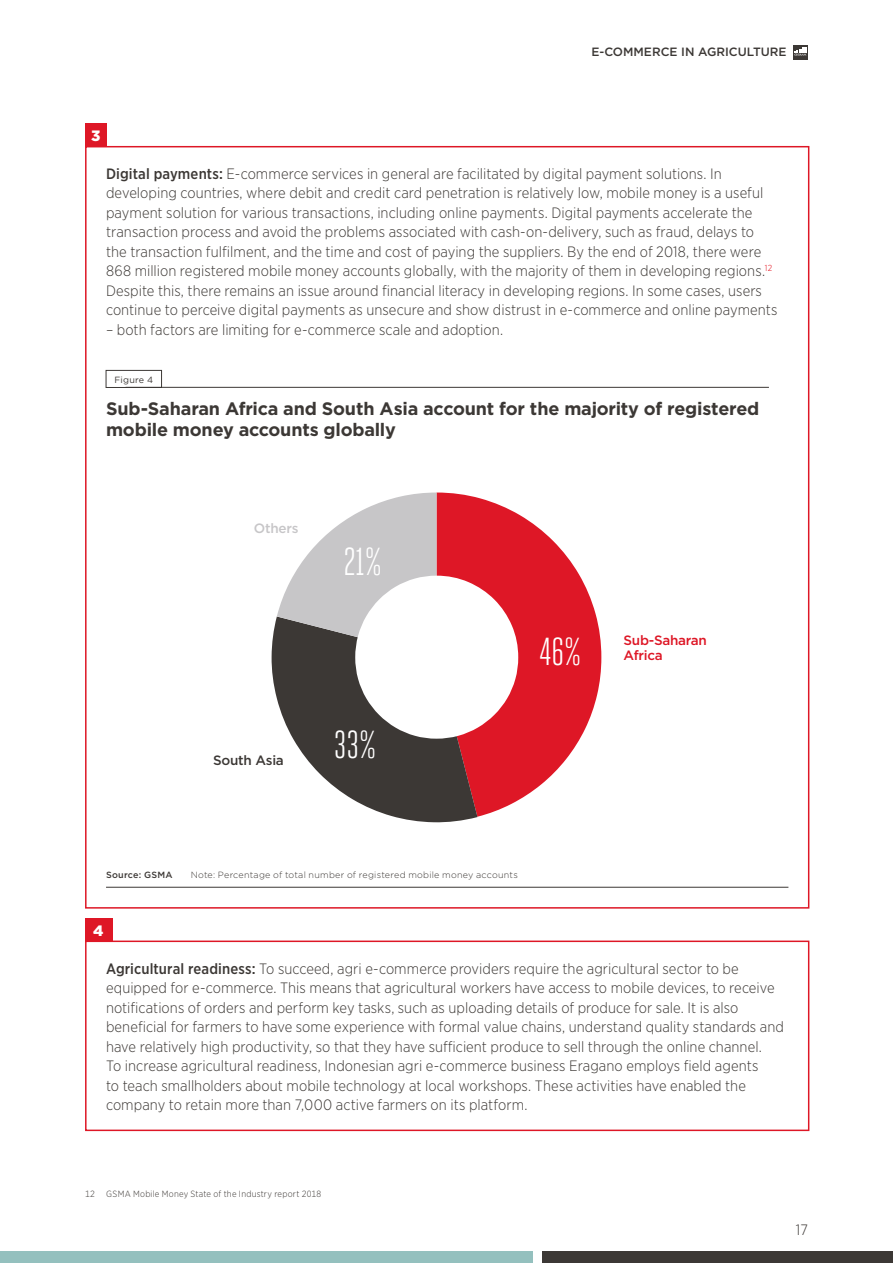
<style>
.page{position:relative;width:893px;height:1263px;background:#fff}
.page>*{position:absolute;margin:0;border:0;box-sizing:border-box;transform-origin:0 0}
.t1{font:39px "Heroic Condensed";color:#fff}
.t2{font:700 18px/21px "Gotham";letter-spacing:-.01em;color:#3c3835}
.t3{font:300 15px/19.5px "Gotham Narrow";letter-spacing:.005em;color:#3c3835}
.t4{font:900 15px "Gotham";color:#fff}
.t5{font:500 13.5px/15px "Gotham";letter-spacing:-.02em;color:#de1726}
.t6{font:500 13.5px "Gotham";letter-spacing:-.02em;color:#3c3835}
.t7{font:500 13.5px "Gotham";letter-spacing:-.02em;color:#c7c6c8}
.t8{font:500 12px "Gotham";color:#3c3835}
.t9{font:300 9px "Gotham";letter-spacing:.025em;color:#3c3835}
.t10{font:300 9px "Gotham Narrow";letter-spacing:.025em;color:#3c3835}
.t11{font:500 9px "Gotham";letter-spacing:.03em;color:#3c3835}
.t12{font:9px "Gotham";letter-spacing:.02em;color:#3c3835}
.s1{font-weight:500}
</style>
<div class="page">
<svg style="left:793px;top:45px;width:15px;height:15px"></svg>
<svg style="left:794px;top:48px;width:13px;height:8px"></svg>
<div style="left:85px;top:123px;width:22px;height:24px;background:#de1726"></div>
<div style="left:85px;top:918px;width:27px;height:23px;background:#de1726"></div>
<div style="left:106px;top:370px;width:56px;height:18px;border:1px solid #3c3835"></div>
<hr style="left:126px;top:387px;width:643px;height:1px;background:#3c3835">
<hr style="left:106px;top:887px;width:682px;height:1px;background:#3c3835">
<svg style="left:518px;top:514px;width:83px;height:287px;fill:#de1726"></svg>
<svg style="left:271px;top:492px;width:247px;height:330px"></svg>
<div style="left:85px;top:940px;width:724px;height:191px;border:2px solid #de1726"></div>
<div style="left:542px;top:1251px;width:351px;height:12px;background:#3c3835"></div>
<div style="left:0;top:1251px;width:533px;height:12px;background:#94c0be"></div>
<p class="t4" style="left:91px;top:125px;width:11px">3</p>
<p class="t8" style="left:591px;top:44px;width:197px">E-COMMERCE IN AGRICULTURE</p>
<p class="t3" style="left:106px;top:164px;width:673px"><span class="s1">Digital payments:</span> E-commerce services in general are facilitated by digital payment solutions. In developing countries, where debit and credit card penetration is relatively low, mobile money is a useful payment solution for various transactions, including online payments. Digital payments accelerate the transaction process and avoid the problems associated with cash-on-delivery, such as fraud, delays to the transaction fulfilment, and the time and cost of paying the suppliers. By the end of 2018, there were 868 million registered mobile money accounts globally, with the majority of them in developing regions.<sup>12<br></sup>Despite this, there remains an issue around financial literacy in developing regions. In some cases, users continue to perceive digital payments as unsecure and show distrust in e-commerce and online payments</p>
<p class="t3" style="left:106px;top:320px;width:399px">– both factors are limiting for e-commerce scale and adoption.</p>
<p class="t12" style="left:115px;top:374px;width:40px">Figure 4</p>
<p class="t2" style="left:106px;top:398px;width:655px">Sub-Saharan Africa and South Asia account for the majority of registered mobile money accounts globally</p>
<p class="t7" style="left:254px;top:519px;width:46px">Others</p>
<h1 class="t1" style="left:343px;top:540px;width:40px">21%</h1>
<p class="t6" style="left:213px;top:751px;width:72px">South Asia</p>
<h1 class="t1" style="left:334px;top:723px;width:44px">33%</h1>
<h1 class="t1" style="left:539px;top:630px;width:44px">46%</h1>
<p class="t5" style="left:623px;top:633px;width:85px">Sub-Saharan<br>Africa</p>
<p class="t11" style="left:106px;top:869px;width:68px">Source: GSMA</p>
<p class="t9" style="left:191px;top:869px;width:329px">Note: Percentage of total number of registered mobile money accounts</p>
<p class="t4" style="left:93px;top:920px;width:12px">4</p>
<p class="t3" style="left:106px;top:958px;width:679px"><span class="s1">Agricultural readiness:</span> To succeed, agri e-commerce providers require the agricultural sector to be equipped for e-commerce. This means that agricultural workers have access to mobile devices, to receive notifications of orders and perform key tasks, such as uploading details of produce for sale. It is also beneficial for farmers to have some experience with formal value chains, understand quality standards and have relatively high productivity, so that they have sufficient produce to sell through the online channel.<br>To increase agricultural readiness, Indonesian agri e-commerce business Eragano employs field agents<br>to teach smallholders about mobile technology at local workshops. These activities have enabled the company to retain more than 7,000 active farmers on its platform.</p>
<p class="t10" style="left:85px;top:1188px;width:11px">12</p>
<p class="t10" style="left:106px;top:1188px;width:217px">GSMA Mobile Money State of the Industry report 2018</p>
<p class="t3" style="left:796px;top:1219px;width:13px">17</p>
</div>
